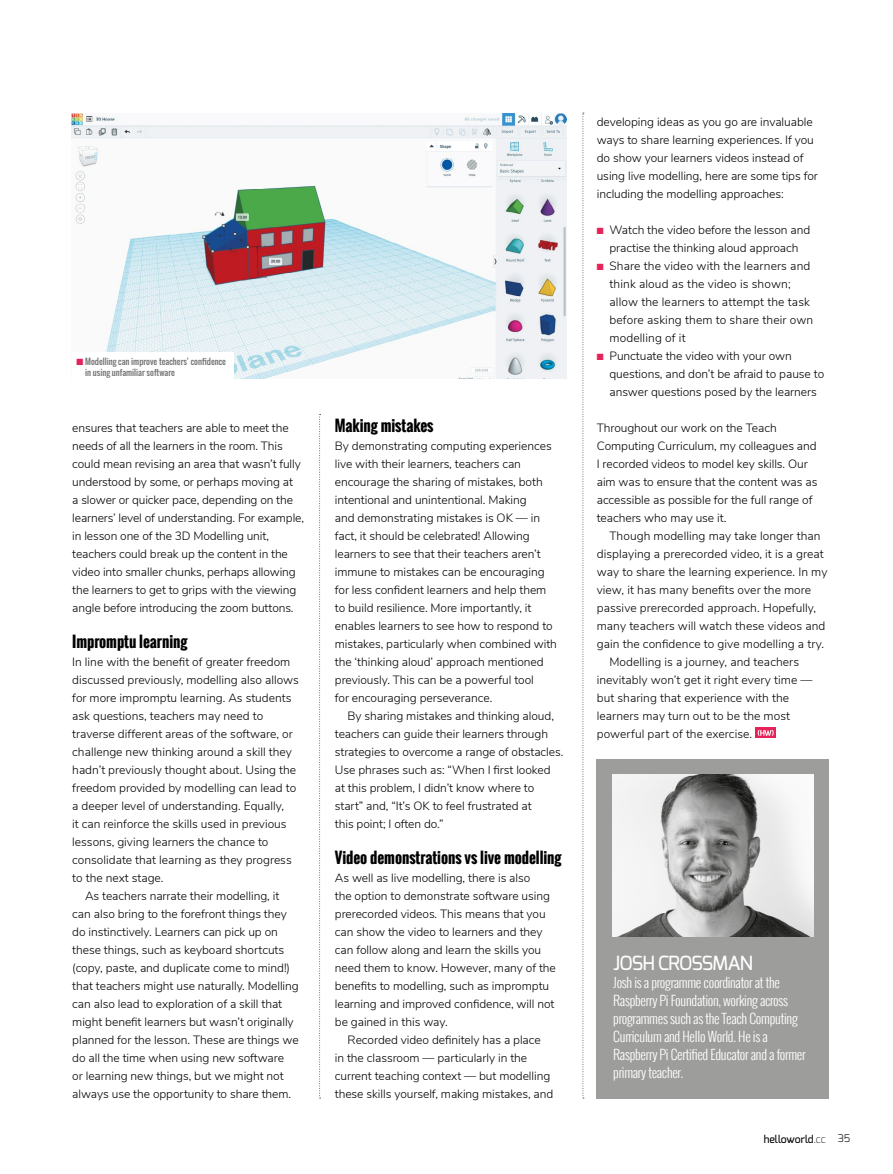
<style>
.page{position:relative;width:893px;height:1174px;background:#fff}
.page>*{position:absolute;margin:0;border:0;box-sizing:border-box;transform-origin:0 0}
.t1{font:500 19.5px "Exo";letter-spacing:-.04em;color:#fff}
.t2{font:700 15px "Oswald";letter-spacing:-.005em;color:#000}
.t3{font:300 13.5px/18px "Oswald";letter-spacing:-.02em;color:#fff}
.t4{font:300 12px/18px "Nunito Sans";letter-spacing:-.005em;color:#000}
.t5{font:500 10.5px "Exo";letter-spacing:-.01em;color:#000}
.t6{font:8.25px/10.5px "Oswald";color:#706f6f}
.s1{color:#e7215a}
.s2{font-weight:200}
.s3{font-weight:300}
</style>
<div class="page">
<svg style="left:319px;top:414px;width:2px;height:684px"></svg>
<svg style="left:583px;top:113px;width:1px;height:985px"></svg>
<div style="left:597px;top:759px;width:232px;height:339px;background:#9d9d9c"></div>
<img style="left:613px;top:774px;width:200px;height:162px">
<img style="left:72px;top:113px;width:495px;height:265px">
<div style="left:72px;top:352px;width:162px;height:29px;background:#fff"></div>
<svg style="left:755px;top:727px;width:21px;height:11px"></svg>
<svg style="left:758px;top:730px;width:16px;height:5px"></svg>
<p class="t6" style="left:85px;top:357px;width:142px;text-indent:-9px"><span class="s1">■</span> Modelling can improve teachers’ confidence in using unfamiliar software</p>
<p class="t4" style="left:72px;top:418px;width:233px">ensures that teachers are able to meet the needs of all the learners in the room. This could mean revising an area that wasn’t fully understood by some, or perhaps moving at<br>a slower or quicker pace, depending on the learners’ level of understanding. For example, in lesson one of the 3D Modelling unit, teachers could break up the content in the video into smaller chunks, perhaps allowing the learners to get to grips with the viewing angle before introducing the zoom buttons.</p>
<p class="t2" style="left:72px;top:630px;width:117px">Impromptu learning</p>
<p class="t4" style="left:72px;top:652px;width:220px">In line with the benefit of greater freedom</p>
<p class="t4" style="left:72px;top:670px;width:228px">discussed previously, modelling also allows</p>
<p class="t4" style="left:72px;top:688px;width:221px">for more impromptu learning. As students</p>
<p class="t4" style="left:72px;top:706px;width:192px">ask questions, teachers may need to</p>
<p class="t4" style="left:72px;top:724px;width:222px">traverse different areas of the software, or</p>
<p class="t4" style="left:72px;top:742px;width:221px">challenge new thinking around a skill they</p>
<p class="t4" style="left:72px;top:760px;width:225px">hadn’t previously thought about. Using the</p>
<p class="t4" style="left:72px;top:778px;width:225px">freedom provided by modelling can lead to</p>
<p class="t4" style="left:72px;top:796px;width:213px">a deeper level of understanding. Equally,</p>
<p class="t4" style="left:72px;top:814px;width:216px">it can reinforce the skills used in previous</p>
<p class="t4" style="left:72px;top:832px;width:198px">lessons, giving learners the chance to</p>
<p class="t4" style="left:72px;top:850px;width:221px">consolidate that learning as they progress</p>
<p class="t4" style="left:72px;top:868px;width:93px">to the next stage.</p>
<p class="t4" style="left:85px;top:886px;width:196px">As teachers narrate their modelling, it</p>
<p class="t4" style="left:72px;top:904px;width:216px">can also bring to the forefront things they</p>
<p class="t4" style="left:72px;top:922px;width:207px">do instinctively. Learners can pick up on</p>
<p class="t4" style="left:72px;top:940px;width:213px">these things, such as keyboard shortcuts</p>
<p class="t4" style="left:72px;top:958px;width:219px">(copy, paste, and duplicate come to mind!)</p>
<p class="t4" style="left:72px;top:976px;width:228px">that teachers might use naturally. Modelling</p>
<p class="t4" style="left:72px;top:994px;width:211px">can also lead to exploration of a skill that</p>
<p class="t4" style="left:72px;top:1012px;width:223px">might benefit learners but wasn’t originally</p>
<p class="t4" style="left:72px;top:1030px;width:228px">planned for the lesson. These are things we</p>
<p class="t4" style="left:72px;top:1048px;width:213px">do all the time when using new software</p>
<p class="t4" style="left:72px;top:1066px;width:213px">or learning new things, but we might not</p>
<p class="t4" style="left:72px;top:1084px;width:220px">always use the opportunity to share them.</p>
<p class="t2" style="left:335px;top:414px;width:100px">Making mistakes</p>
<p class="t4" style="left:335px;top:436px;width:224px">By demonstrating computing experiences live with their learners, teachers can encourage the sharing of mistakes, both intentional and unintentional. Making<br>and demonstrating mistakes is OK — in fact, it should be celebrated! Allowing learners to see that their teachers aren’t immune to mistakes can be encouraging for less confident learners and help them to build resilience. More importantly, it enables learners to see how to respond to mistakes, particularly when combined with the ‘thinking aloud’ approach mentioned previously. This can be a powerful tool<br>for encouraging perseverance.</p>
<p class="t4" style="left:335px;top:706px;width:230px;text-indent:13px">By sharing mistakes and thinking aloud, teachers can guide their learners through strategies to overcome a range of obstacles.<br>Use phrases such as: “When I first looked at this problem, I didn’t know where to start” and, “It’s OK to feel frustrated at<br>this point; I often do.”</p>
<p class="t2" style="left:335px;top:846px;width:228px">Video demonstrations vs live modelling</p>
<p class="t4" style="left:335px;top:868px;width:223px">As well as live modelling, there is also<br>the option to demonstrate software using prerecorded videos. This means that you can show the video to learners and they can follow along and learn the skills you need them to know. However, many of the benefits to modelling, such as impromptu learning and improved confidence, will not be gained in this way.</p>
<p class="t4" style="left:335px;top:1030px;width:220px;text-indent:13px">Recorded video definitely has a place<br>in the classroom — particularly in the current teaching context — but modelling these skills yourself, making mistakes, and</p>
<p class="t4" style="left:597px;top:112px;width:223px">developing ideas as you go are invaluable ways to share learning experiences. If you do show your learners videos instead of using live modelling, here are some tips for including the modelling approaches:</p>
<p class="t4" style="left:597px;top:220px;width:215px;text-align:center"><span class="s1">■</span> Watch the video before the lesson and practise the thinking aloud approach</p>
<p class="t4" style="left:609px;top:256px;width:205px;text-indent:-13px"><span class="s1">■</span> Share the video with the learners and think aloud as the video is shown; allow the learners to attempt the task before asking them to share their own modelling of it</p>
<p class="t4" style="left:609px;top:346px;width:216px;text-indent:-13px"><span class="s1">■</span> Punctuate the video with your own questions, and don’t be afraid to pause to answer questions posed by the learners</p>
<p class="t4" style="left:597px;top:418px;width:222px">Throughout our work on the Teach Computing Curriculum, my colleagues and I recorded videos to model key skills. Our aim was to ensure that the content was as accessible as possible for the full range of teachers who may use it.</p>
<p class="t4" style="left:609px;top:526px;width:213px">Though modelling may take longer than</p>
<p class="t4" style="left:597px;top:544px;width:228px">displaying a prerecorded video, it is a great</p>
<p class="t4" style="left:597px;top:562px;width:232px">way to share the learning experience. In my</p>
<p class="t4" style="left:597px;top:580px;width:216px">view, it has many benefits over the more</p>
<p class="t4" style="left:597px;top:598px;width:221px">passive prerecorded approach. Hopefully,</p>
<p class="t4" style="left:597px;top:616px;width:230px">many teachers will watch these videos and</p>
<p class="t4" style="left:597px;top:634px;width:229px">gain the confidence to give modelling a try.</p>
<p class="t4" style="left:609px;top:652px;width:191px">Modelling is a journey, and teachers</p>
<p class="t4" style="left:597px;top:670px;width:217px">inevitably won’t get it right every time —</p>
<p class="t4" style="left:597px;top:688px;width:194px">but sharing that experience with the</p>
<p class="t4" style="left:597px;top:706px;width:195px">learners may turn out to be the most</p>
<p class="t4" style="left:597px;top:724px;width:157px">powerful part of the exercise.</p>
<h1 class="t1" style="left:613px;top:950px;width:141px">JOSH CROSSMAN</h1>
<p class="t3" style="left:613px;top:973px;width:194px">Josh is a programme coordinator at the Raspberry Pi Foundation, working across programmes such as the Teach Computing Curriculum and Hello World. He is a Raspberry Pi Certified Educator and a former primary teacher.</p>
<p class="t5" style="left:764px;top:1132px;width:88px">helloworld<span class="s2">.cc</span> <span class="s3">35</span></p>
</div>
